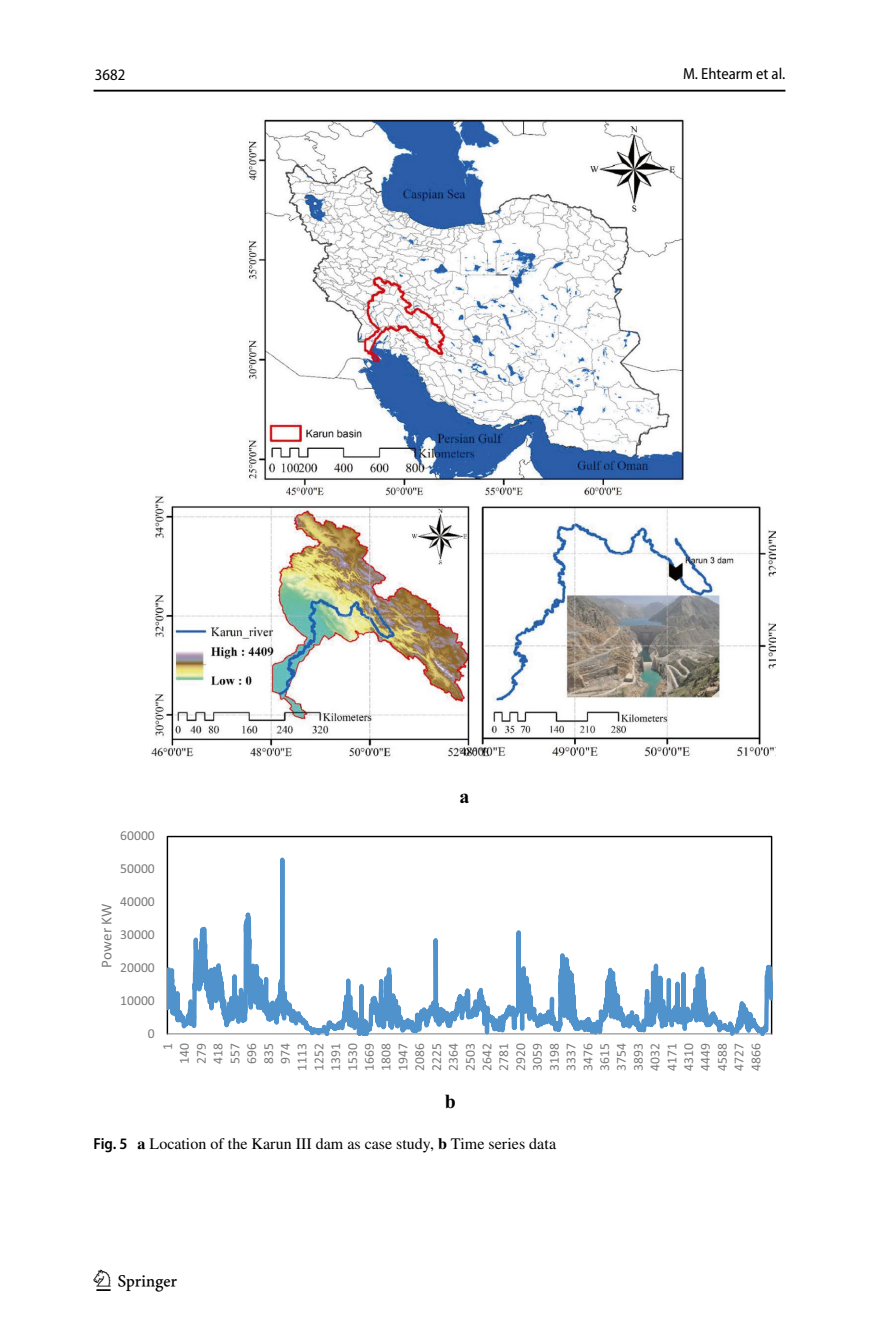
<style>
.page{position:relative;width:879px;height:1333px;background:#fff}
.page>*{position:absolute;margin:0;border:0;box-sizing:border-box;transform-origin:0 0}
.t1{font:30px "Springnew Regular 4";color:#000}
.t2{font:700 20px "Times New Roman";color:#000}
.t3{font:16px "STIX";color:#000}
.t4{font:semi-condensed 16px "Myriad Pro";color:#000}
.t5{font:15.2px "Calibri";color:#7a7a7a}
.t6{font:13.6px/16.8px "Calibri";color:#7a7a7a;text-align:right}
.s1{font-family:"Myriad Pro";font-weight:600;font-stretch:semi-condensed}
.s2{font-weight:700}
</style>
<div class="page">
<hr style="left:94px;top:90px;width:691px;height:2px;background:#000">
<img style="left:151px;top:119px;width:624px;height:638px">
<svg style="left:167px;top:836px;width:21px;height:199px"></svg>
<svg style="left:188px;top:89px;width:131px;height:947px"></svg>
<svg style="left:309px;top:836px;width:53px;height:199px"></svg>
<svg style="left:362px;top:89px;width:352px;height:947px"></svg>
<svg style="left:705px;top:364px;width:67px;height:672px"></svg>
<p class="t4" style="left:95px;top:66px;width:32px">3682</p>
<p class="t4" style="left:683px;top:65px;width:104px">M. Ehtearm et al.</p>
<h2 class="t2" style="left:459px;top:781px;width:11px">a</h2>
<p class="t6" style="left:120px;top:827px;width:36px">60000</p>
<p class="t6" style="left:120px;top:860px;width:36px">50000</p>
<p class="t5" style="left:96px;top:967px;width:66px;rotate:-90deg">Power KW</p>
<p class="t6" style="left:120px;top:893px;width:36px">40000</p>
<p class="t6" style="left:120px;top:925px;width:36px">30000</p>
<p class="t6" style="left:120px;top:958px;width:36px">20000</p>
<p class="t6" style="left:120px;top:991px;width:36px">10000</p>
<p class="t6" style="left:148px;top:1024px;width:8px">0</p>
<p class="t6" style="left:159px;top:1070px;width:29px;rotate:-90deg">1<br>140<br>279<br>418<br>557<br>696<br>835<br>974<br>1113<br>1252<br>1391<br>1530<br>1669<br>1808<br>1947<br>2086<br>2225<br>2364<br>2503<br>2642<br>2781<br>2920<br>3059<br>3198<br>3337<br>3476<br>3615<br>3754<br>3893<br>4032<br>4171<br>4310<br>4449<br>4588<br>4727<br>4866</p>
<h2 class="t2" style="left:445px;top:1086px;width:13px">b</h2>
<p class="t3" style="left:94px;top:1132px;width:464px"><span class="s1">Fig. 5</span> <span class="s2">a</span> Location of the Karun III dam as case study, <span class="s2">b</span> Time series data</p>
<h1 class="t1" style="left:96px;top:1269px;width:83px">1 3</h1>
</div>
